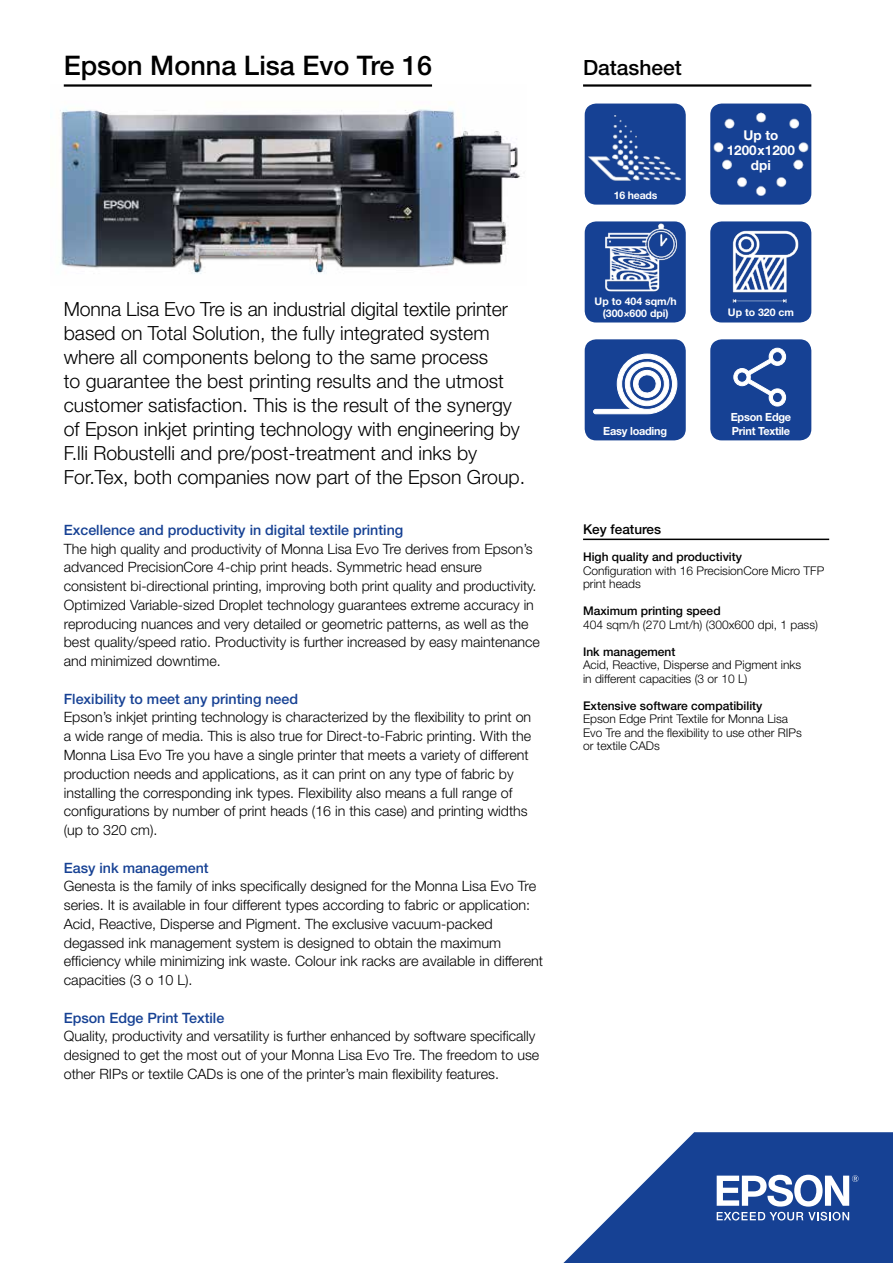
<style>
.page{position:relative;width:893px;height:1263px;background:#fff}
.page>*{position:absolute;margin:0;border:0;box-sizing:border-box;transform-origin:0 0}
.t1{font:500 27px "Helvetica Neue";color:#000}
.t2{font:500 21px "Helvetica Neue";color:#000}
.t3{font:300 19.5px/24px "Helvetica Neue";color:#000}
.t4{font:300 14.25px/18.8px "Helvetica Neue";color:#000}
.t5{font:500 14.25px "Helvetica Neue";color:#164194}
.t6{font:700 13.5px/15px "Helvetica Neue";color:#fff;text-align:center}
.t7{font:500 13.5px "Helvetica Neue";color:#000}
.t8{font:300 12px/13.5px "Helvetica Neue";color:#000}
.t9{font:500 12px "Helvetica Neue";color:#000}
.t10{font:700 11.25px "Helvetica Neue";letter-spacing:-.02em;color:#fff}
.t11{font:700 10.5px/12px "Helvetica Neue";color:#fff;text-align:center}
</style>
<div class="page">
<svg style="left:563px;top:1132px;width:330px;height:131px;fill:#164194"></svg>
<svg style="left:717px;top:1212px;width:132px;height:8px"></svg>
<svg style="left:717px;top:1175px;width:141px;height:31px"></svg>
<hr style="left:583px;top:539px;width:246px;height:1px;background:#000">
<img style="left:710px;top:104px;width:101px;height:101px">
<div style="left:585px;top:104px;width:101px;height:101px;background:#164194;border-radius:11px"></div>
<img style="left:587px;top:104px;width:97px;height:77px">
<div style="left:710px;top:221px;width:101px;height:101px;background:#164194;border-radius:11px"></div>
<img style="left:732px;top:222px;width:79px;height:81px">
<div style="left:585px;top:221px;width:101px;height:101px;background:#164194;border-radius:11px"></div>
<img style="left:598px;top:221px;width:82px;height:71px">
<div style="left:710px;top:339px;width:101px;height:101px;background:#164194;border-radius:11px"></div>
<svg style="left:733px;top:348px;width:53px;height:58px"></svg>
<div style="left:585px;top:339px;width:101px;height:101px;background:#164194;border-radius:11px"></div>
<svg style="left:593px;top:354px;width:84px;height:60px"></svg>
<hr style="left:583px;top:84px;width:228px;height:3px;background:#000">
<img style="left:60px;top:84px;width:461px;height:190px">
<h1 class="t1" style="left:64px;top:49px;width:370px">Epson Monna Lisa Evo Tre 16</h1>
<p class="t3" style="left:64px;top:297px;width:463px">Monna Lisa Evo Tre is an industrial digital textile printer based on Total Solution, the fully integrated system where all components belong to the same process<br>to guarantee the best printing results and the utmost customer satisfaction. This is the result of the synergy of Epson inkjet printing technology with engineering by F.lli Robustelli and pre/post-treatment and inks by For.Tex, both companies now part of the Epson Group.</p>
<p class="t5" style="left:64px;top:521px;width:341px">Excellence and productivity in digital textile printing</p>
<p class="t4" style="left:64px;top:539px;width:478px">The high quality and productivity of Monna Lisa Evo Tre derives from Epson’s advanced PrecisionCore 4-chip print heads. Symmetric head ensure consistent bi-directional printing, improving both print quality and productivity.<br>Optimized Variable-sized Droplet technology guarantees extreme accuracy in reproducing nuances and very detailed or geometric patterns, as well as the best quality/speed ratio. Productivity is further increased by easy maintenance and minimized downtime.</p>
<p class="t5" style="left:64px;top:690px;width:236px">Flexibility to meet any printing need</p>
<p class="t4" style="left:64px;top:708px;width:469px">Epson’s inkjet printing technology is characterized by the flexibility to print on a wide range of media. This is also true for Direct-to-Fabric printing. With the Monna Lisa Evo Tre you have a single printer that meets a variety of different production needs and applications, as it can print on any type of fabric by installing the corresponding ink types. Flexibility also means a full range of configurations by number of print heads (16 in this case) and printing widths (up to 320 cm).</p>
<p class="t5" style="left:64px;top:859px;width:146px">Easy ink management</p>
<p class="t4" style="left:64px;top:876px;width:481px">Genesta is the family of inks specifically designed for the Monna Lisa Evo Tre series. It is available in four different types according to fabric or application:<br>Acid, Reactive, Disperse and Pigment. The exclusive vacuum-packed degassed ink management system is designed to obtain the maximum efficiency while minimizing ink waste. Colour ink racks are available in different capacities (3 o 10 L).</p>
<p class="t5" style="left:64px;top:1009px;width:162px">Epson Edge Print Textile</p>
<p class="t4" style="left:64px;top:1026px;width:477px">Quality, productivity and versatility is further enhanced by software specifically designed to get the most out of your Monna Lisa Evo Tre. The freedom to use other RIPs or textile CADs is one of the printer’s main flexibility features.</p>
<h2 class="t2" style="left:583px;top:55px;width:100px">Datasheet</h2>
<p class="t11" style="left:614px;top:189px;width:45px">16 heads</p>
<p class="t11" style="left:595px;top:295px;width:84px">Up to 404 sqm/h (300×600 dpi)</p>
<p class="t6" style="left:727px;top:128px;width:70px">Up to<br>1200x1200 dpi</p>
<p class="t11" style="left:728px;top:306px;width:68px">Up to 320 cm</p>
<p class="t10" style="left:731px;top:410px;width:62px">Epson Edge</p>
<p class="t10" style="left:603px;top:424px;width:65px">Easy loading</p>
<p class="t10" style="left:732px;top:424px;width:60px">Print Textile</p>
<p class="t7" style="left:583px;top:521px;width:80px">Key features</p>
<p class="t9" style="left:583px;top:550px;width:160px">High quality and productivity</p>
<p class="t8" style="left:583px;top:563px;width:243px">Configuration with 16 PrecisionCore Micro TFP print heads</p>
<p class="t9" style="left:583px;top:604px;width:139px">Maximum printing speed</p>
<p class="t8" style="left:583px;top:617px;width:236px">404 sqm/h (270 Lmt/h) (300x600 dpi, 1 pass)</p>
<p class="t9" style="left:583px;top:644px;width:94px">Ink management</p>
<p class="t8" style="left:583px;top:658px;width:220px">Acid, Reactive, Disperse and Pigment inks in different capacities (3 or 10 L)</p>
<p class="t9" style="left:583px;top:698px;width:181px">Extensive software compatibility</p>
<p class="t8" style="left:583px;top:712px;width:220px">Epson Edge Print Textile for Monna Lisa<br>Evo Tre and the flexibility to use other RIPs or textile CADs</p>
</div>
